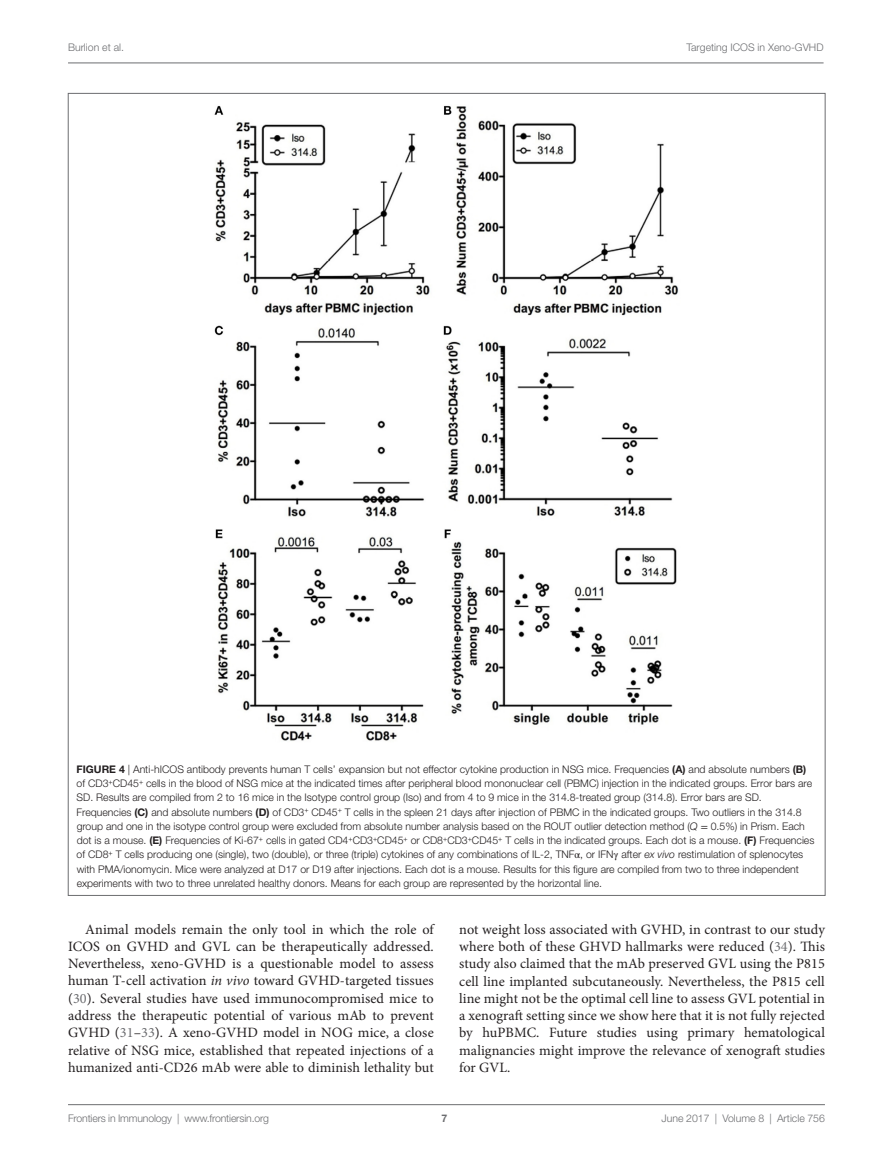
<style>
.page{position:relative;width:893px;height:1170px;background:#fff}
.page>*{position:absolute;margin:0;border:0;box-sizing:border-box;transform-origin:0 0}
.t1{font:14.25px/17.2px "Minion Pro";letter-spacing:.005em;color:#231f20;text-align:justify}
.t2{font:300 10.5px/14.2px "Helvetica Neue LT Std";color:#231f20}
.t3{font:300 10.5px "Helvetica Neue LT Std";color:#6c6d70}
.t4{font:700 10.5px "Helvetica Neue LT Std";color:#6c6d70}
.s1{font-weight:700}
.s2{font-style:italic}
.s3{font-family:"STIX General";font-weight:400}
.s4{color:#6c6d70}
</style>
<div class="page">
<img style="left:214px;top:105px;width:465px;height:636px">
<hr style="left:68px;top:1104px;width:757px;height:1px;background:#6c6d70">
<hr style="left:68px;top:63px;width:755px;height:1px;background:#6c6d70">
<p class="t3" style="left:68px;top:41px;width:58px">Burlion et al.</p>
<p class="t3" style="left:686px;top:41px;width:139px">Targeting ICOS in Xeno-GVHD</p>
<p class="t2" style="left:77px;top:761px;width:739px"><span class="s1">FIGURE 4</span> | Anti-hICOS antibody prevents human T cells’ expansion but not effector cytokine production in NSG mice. Frequencies <span class="s1">(A)</span> and absolute numbers <span class="s1">(B) </span>of CD3<sup>+</sup>CD45<sup>+</sup> cells in the blood of NSG mice at the indicated times after peripheral blood mononuclear cell (PBMC) injection in the indicated groups. Error bars are SD. Results are compiled from 2 to 16 mice in the Isotype control group (Iso) and from 4 to 9 mice in the 314.8-treated group (314.8). Error bars are SD.<br>Frequencies <span class="s1">(C)</span> and absolute numbers <span class="s1">(D)</span> of CD3<sup>+</sup> CD45<sup>+</sup> T cells in the spleen 21 days after injection of PBMC in the indicated groups. Two outliers in the 314.8 group and one in the isotype control group were excluded from absolute number analysis based on the ROUT outlier detection method (<span class="s2">Q</span> <span class="s3">=</span> 0.5%) in Prism. Each dot is a mouse. <span class="s1">(E)</span> Frequencies of Ki-67<sup>+</sup> cells in gated CD4<sup>+</sup>CD3<sup>+</sup>CD45<sup>+</sup> or CD8<sup>+</sup>CD3<sup>+</sup>CD45<sup>+</sup> T cells in the indicated groups. Each dot is a mouse. <span class="s1">(F)</span> Frequencies of CD8<sup>+</sup> T cells producing one (single), two (double), or three (triple) cytokines of any combinations of IL-2, TNF<span class="s3">α</span>, or IFN<span class="s3">γ</span> after <span class="s2">ex vivo</span> restimulation of splenocytes with PMA/ionomycin. Mice were analyzed at D17 or D19 after injections. Each dot is a mouse. Results for this figure are compiled from two to three independent experiments with two to three unrelated healthy donors. Means for each group are represented by the horizontal line.</p>
<p class="t1" style="left:68px;top:920px;width:367px;text-indent:17px">Animal models remain the only tool in which the role of ICOS on GVHD and GVL can be therapeutically addressed.<br>Nevertheless, xeno-GVHD is a questionable model to assess human T-cell activation <span class="s2">in vivo</span> toward GVHD-targeted tissues (<span class="s4">30</span>). Several studies have used immunocompromised mice to address the therapeutic potential of various mAb to prevent GVHD (<span class="s4">31</span>–<span class="s4">33</span>). A xeno-GVHD model in NOG mice, a close relative of NSG mice, established that repeated injections of a humanized anti-CD26 mAb were able to diminish lethality but</p>
<p class="t1" style="left:459px;top:920px;width:367px">not weight loss associated with GVHD, in contrast to our study where both of these GHVD hallmarks were reduced (<span class="s4">34</span>). This study also claimed that the mAb preserved GVL using the P815 cell line implanted subcutaneously. Nevertheless, the P815 cell line might not be the optimal cell line to assess GVL potential in a xenograft setting since we show here that it is not fully rejected by huPBMC. Future studies using primary hematological malignancies might improve the relevance of xenograft studies for GVL.</p>
<p class="t3" style="left:68px;top:1111px;width:203px">Frontiers in Immunology | www.frontiersin.org</p>
<p class="t3" style="left:662px;top:1111px;width:165px">June 2017 | Volume 8 | Article 756</p>
<p class="t4" style="left:441px;top:1111px;width:7px">7</p>
</div>
